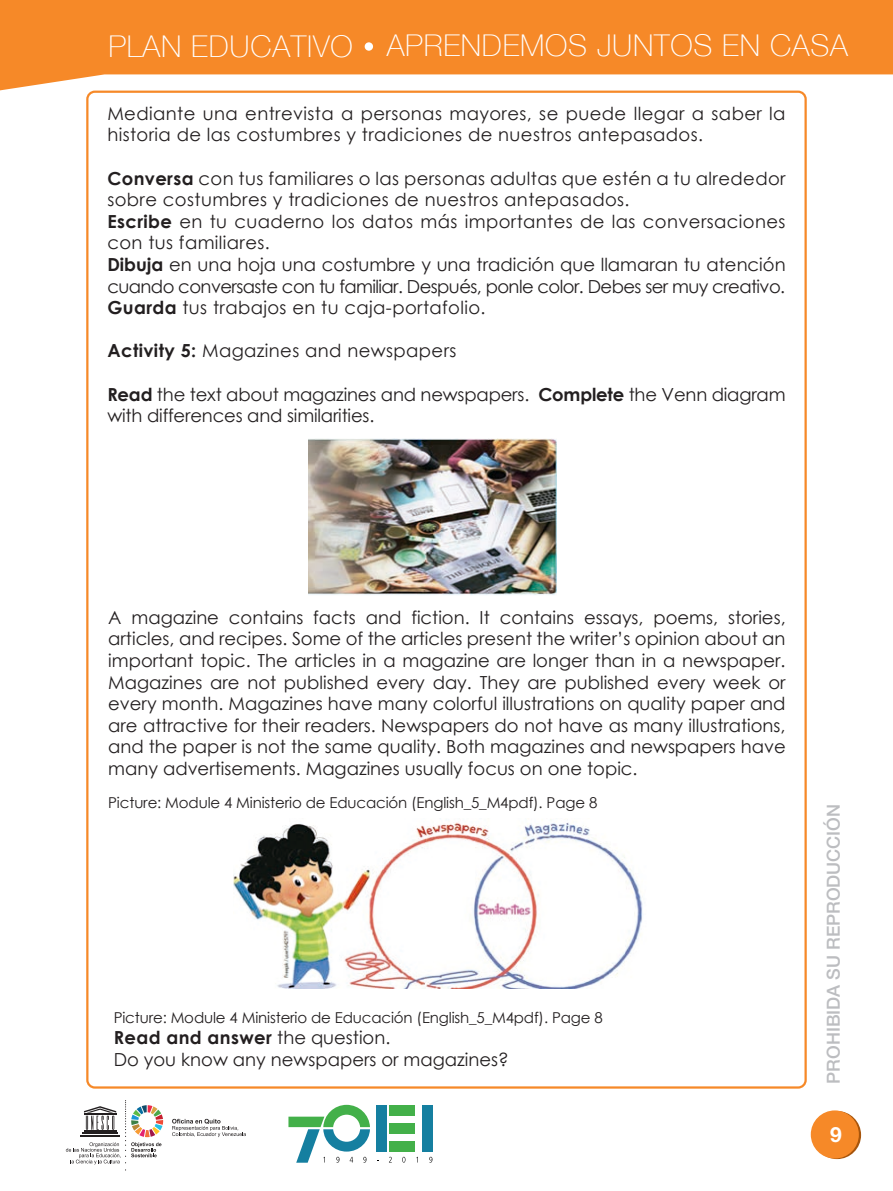
<style>
.page{position:relative;width:893px;height:1191px;background:#fff}
.page>*{position:absolute;margin:0;border:0;box-sizing:border-box;transform-origin:0 0}
.t1{font:100 30px "Helvetica Neue";letter-spacing:.025em;color:#fff}
.t2{font:700 21px "Helvetica Neue LT Std";color:#fff}
.t3{font:18px/21.6px "Century Gothic";letter-spacing:.02em;color:#231f20}
.t4{font:18px/21.6px "Century Gothic";letter-spacing:-.01em;color:#231f20}
.t5{font:18px/21.6px "Century Gothic";color:#231f20}
.t6{font:500 18px "Helvetica Neue LT Std";color:#bcbdc0}
.t7{font:15px "Century Gothic";letter-spacing:-.01em;color:#231f20}
.s1{font-weight:700}
</style>
<div class="page">
<svg style="left:0;top:0;width:893px;height:90px;fill:#f68928"></svg>
<div style="left:365px;top:42px;width:8px;height:9px;background:#fff;border-radius:50%"></div>
<svg style="left:813px;top:1111px;width:48px;height:48px"></svg>
<div style="left:811px;top:1110px;width:48px;height:48px;background:#f68928;border-radius:50%"></div>
<svg style="left:66px;top:1100px;width:97px;height:70px"></svg>
<svg style="left:172px;top:1118px;width:74px;height:19px"></svg>
<div style="left:422px;top:1104px;width:11px;height:47px;background:#157fa0"></div>
<div style="left:376px;top:1104px;width:11px;height:47px;background:#157fa0"></div>
<div style="left:389px;top:1104px;width:25px;height:11px;background:#43b049"></div>
<div style="left:389px;top:1122px;width:25px;height:11px;background:#43b049"></div>
<div style="left:389px;top:1141px;width:25px;height:10px;background:#43b049"></div>
<svg style="left:288px;top:1104px;width:82px;height:58px"></svg>
<svg style="left:402px;top:1156px;width:3px;height:6px"></svg>
<svg style="left:429px;top:1156px;width:3px;height:6px"></svg>
<img style="left:308px;top:438px;width:249px;height:157px">
<img style="left:233px;top:822px;width:410px;height:166px">
<h1 class="t1" style="left:108px;top:22px;width:741px">PLAN EDUCATIVO APRENDEMOS JUNTOS EN CASA</h1>
<p class="t3" style="left:107px;top:102px;width:680px">Mediante una entrevista a personas mayores, se puede llegar a saber la historia de las costumbres y tradiciones de nuestros antepasados.</p>
<p class="t3" style="left:107px;top:167px;width:680px"><span class="s1">Conversa</span> con tus familiares o las personas adultas que estén a tu alrededor sobre costumbres y tradiciones de nuestros antepasados.<br><span class="s1">Escribe</span> en tu cuaderno los datos más importantes de las conversaciones con tus familiares.<br><span class="s1">Dibuja</span> en una hoja una costumbre y una tradición que llamaran tu atención cuando conversaste con tu familiar. Después, ponle color. Debes ser muy creativo.<br><span class="s1">Guarda</span> tus trabajos en tu caja-portafolio.</p>
<p class="t3" style="left:107px;top:340px;width:351px"><span class="s1">Activity 5:</span> Magazines and newspapers</p>
<p class="t4" style="left:107px;top:383px;width:680px"><span class="s1">Read</span> the text about magazines and newspapers. <span class="s1">Complete</span> the Venn diagram with differences and similarities.</p>
<p class="t3" style="left:108px;top:606px;width:679px;text-align:justify">A magazine contains facts and fiction. It contains essays, poems, stories, articles, and recipes. Some of the articles present the writer’s opinion about an important topic. The articles in a magazine are longer than in a newspaper.<br>Magazines are not published every day. They are published every week or every month. Magazines have many colorful illustrations on quality paper and are attractive for their readers. Newspapers do not have as many illustrations, and the paper is not the same quality. Both magazines and newspapers have many advertisements. Magazines usually focus on one topic.</p>
<p class="t7" style="left:108px;top:792px;width:491px">Picture: Module 4 Ministerio de Educación (English_5_M4pdf). Page 8</p>
<p class="t7" style="left:114px;top:1006px;width:491px">Picture: Module 4 Ministerio de Educación (English_5_M4pdf). Page 8</p>
<p class="t5" style="left:114px;top:1026px;width:397px"><span class="s1">Read and answer</span> the question.<br>Do you know any newspapers or magazines?</p>
<p class="t6" style="left:823px;top:1083px;width:281px;rotate:-90deg">PROHIBIDA SU REPRODUCCIÓN</p>
<p class="t2" style="left:830px;top:1121px;width:13px">9</p>
</div>
